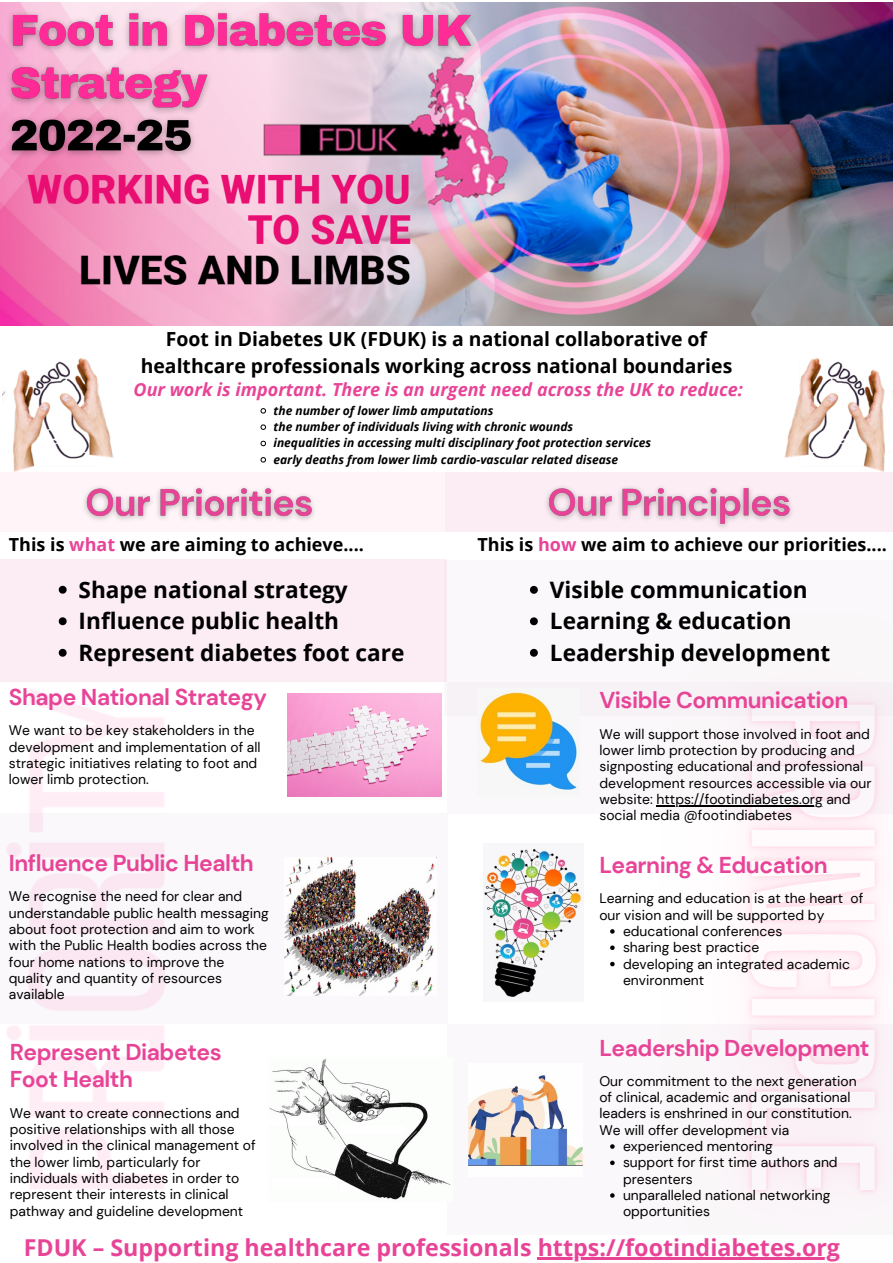
<style>
.page{position:relative;width:893px;height:1263px;background:#fff}
.page>*{position:absolute;margin:0;border:0;box-sizing:border-box;transform-origin:0 0}
.t1{font:700 23.25px "Open Sans";color:#e84497}
.t2{font:700 22.95px "DM Sans";letter-spacing:-.02em;color:#e84497}
.t3{font:700 22.88px/27px "DM Sans";letter-spacing:-.02em;color:#e84497}
.t4{font:700 22.65px "Open Sans";color:#000}
.t5{font:700 19.42px/27px "Open Sans";color:#000;text-align:center}
.t6{font:700 18px "Open Sans";color:#000}
.t7{font:italic 700 18px "Open Sans";color:#e84497}
.t8{font:13.88px/16.4px "DM Sans";color:#000}
.t9{font:italic 700 12px "Open Sans";color:#000}
.s1{color:#e84497}
</style>
<div class="page">
<div style="left:0;top:560px;width:447px;height:122px;background:#fcedf4"></div>
<div style="left:447px;top:1024px;width:446px;height:211px;background:#faf8fa"></div>
<div style="left:447px;top:682px;width:446px;height:131px;background:#faf8fa"></div>
<img style="left:611px;top:531px;width:282px;height:666px">
<div style="left:445px;top:472px;width:448px;height:59px;background:#fcedf4"></div>
<div style="left:445px;top:560px;width:448px;height:155px;background:#faf8fa"></div>
<div style="left:0;top:813px;width:447px;height:211px;background:linear-gradient(to right,#faf2f7,#fafafb)"></div>
<div style="left:0;top:472px;width:445px;height:59px;background:#fff4f7"></div>
<img style="left:0;top:2px;width:893px;height:323px">
<img style="left:287px;top:694px;width:154px;height:103px">
<img style="left:784px;top:358px;width:109px;height:114px">
<img style="left:3px;top:358px;width:111px;height:114px">
<img style="left:284px;top:858px;width:151px;height:137px">
<img style="left:480px;top:692px;width:97px;height:98px">
<img style="left:484px;top:848px;width:98px;height:149px">
<img style="left:468px;top:1075px;width:115px;height:91px">
<img style="left:269px;top:1059px;width:182px;height:141px">
<img style="left:538px;top:470px;width:262px;height:67px">
<hr style="left:656px;top:805px;width:166px;height:1px;background:#000">
<img style="left:77px;top:470px;width:244px;height:62px">
<img style="left:0;top:2px;width:482px;height:170px">
<svg style="left:59px;top:586px;width:8px;height:8px"></svg>
<svg style="left:59px;top:617px;width:8px;height:8px"></svg>
<svg style="left:59px;top:649px;width:8px;height:8px"></svg>
<svg style="left:530px;top:586px;width:8px;height:8px"></svg>
<svg style="left:530px;top:617px;width:8px;height:8px"></svg>
<svg style="left:530px;top:649px;width:8px;height:8px"></svg>
<svg style="left:610px;top:929px;width:4px;height:5px"></svg>
<svg style="left:610px;top:945px;width:4px;height:5px"></svg>
<svg style="left:610px;top:962px;width:4px;height:4px"></svg>
<svg style="left:610px;top:1144px;width:4px;height:5px"></svg>
<svg style="left:610px;top:1160px;width:4px;height:5px"></svg>
<svg style="left:610px;top:1193px;width:4px;height:5px"></svg>
<svg style="left:260px;top:408px;width:6px;height:6px"></svg>
<svg style="left:260px;top:424px;width:6px;height:6px"></svg>
<svg style="left:260px;top:440px;width:6px;height:6px"></svg>
<svg style="left:260px;top:457px;width:6px;height:6px"></svg>
<hr style="left:538px;top:1257px;width:302px;height:3px;background:#e84497">
<p class="t5" style="left:141px;top:325px;width:593px">Foot in Diabetes UK (FDUK) is a national collaborative of healthcare professionals working across national boundaries</p>
<p class="t7" style="left:134px;top:377px;width:611px">Our work is important. There is an urgent need across the UK to reduce:</p>
<p class="t9" style="left:273px;top:402px;width:221px">the number of lower limb amputations</p>
<p class="t9" style="left:273px;top:418px;width:301px">the number of individuals living with chronic wounds</p>
<p class="t9" style="left:273px;top:435px;width:379px">inequalities in accessing multi disciplinary foot protection services</p>
<p class="t9" style="left:273px;top:451px;width:346px">early deaths from lower limb cardio-vascular related disease</p>
<p class="t6" style="left:9px;top:532px;width:356px">This is <span class="s1">what</span> we are aiming to achieve....</p>
<p class="t6" style="left:477px;top:532px;width:411px">This is <span class="s1">how</span> we aim to achieve our priorities....</p>
<p class="t4" style="left:79px;top:573px;width:270px">Shape national strategy</p>
<p class="t4" style="left:79px;top:605px;width:262px">Influence public health</p>
<p class="t4" style="left:79px;top:636px;width:327px">Represent diabetes foot care</p>
<p class="t3" style="left:9px;top:684px;width:260px">Shape National Strategy</p>
<p class="t8" style="left:9px;top:722px;width:253px">We want to be key stakeholders in the development and implementation of all strategic initiatives relating to foot and lower limb protection.</p>
<p class="t3" style="left:9px;top:849px;width:246px">Influence Public Health</p>
<p class="t8" style="left:9px;top:888px;width:261px">We recognise the need for clear and understandable public health messaging about foot protection and aim to work with the Public Health bodies across the four home nations to improve the quality and quantity of resources available</p>
<p class="t3" style="left:10px;top:1039px;width:213px">Represent Diabetes<br>Foot Health</p>
<p class="t8" style="left:10px;top:1105px;width:247px">We want to create connections and positive relationships with all those involved in the clinical management of the lower limb, particularly for individuals with diabetes in order to represent their interests in clinical pathway and guideline development</p>
<p class="t4" style="left:550px;top:573px;width:259px">Visible communication</p>
<p class="t4" style="left:550px;top:605px;width:243px">Learning &amp; education</p>
<p class="t4" style="left:550px;top:636px;width:282px">Leadership development</p>
<p class="t3" style="left:599px;top:686px;width:251px">Visible Communication</p>
<p class="t8" style="left:599px;top:726px;width:273px">We will support those involved in foot and lower limb protection by producing and signposting educational and professional development resources accessible via our website: https://footindiabetes.org and social media @footindiabetes</p>
<p class="t2" style="left:599px;top:850px;width:230px">Learning &amp; Education</p>
<p class="t8" style="left:599px;top:890px;width:265px">Learning and education is at the heart of our vision and will be supported by</p>
<p class="t8" style="left:623px;top:923px;width:161px">educational conferences</p>
<p class="t8" style="left:623px;top:939px;width:138px">sharing best practice</p>
<p class="t8" style="left:623px;top:956px;width:228px">developing an integrated academic environment</p>
<p class="t2" style="left:599px;top:1033px;width:271px">Leadership Development</p>
<p class="t8" style="left:599px;top:1073px;width:259px">Our commitment to the next generation of clinical, academic and organisational leaders is enshrined in our constitution.<br>We will offer development via</p>
<p class="t8" style="left:623px;top:1138px;width:151px">experienced mentoring</p>
<p class="t8" style="left:623px;top:1154px;width:216px">support for first time authors and presenters</p>
<p class="t8" style="left:623px;top:1187px;width:209px">unparalleled national networking opportunities</p>
<p class="t1" style="left:24px;top:1231px;width:818px">FDUK – Supporting healthcare professionals https://footindiabetes.org</p>
</div>
